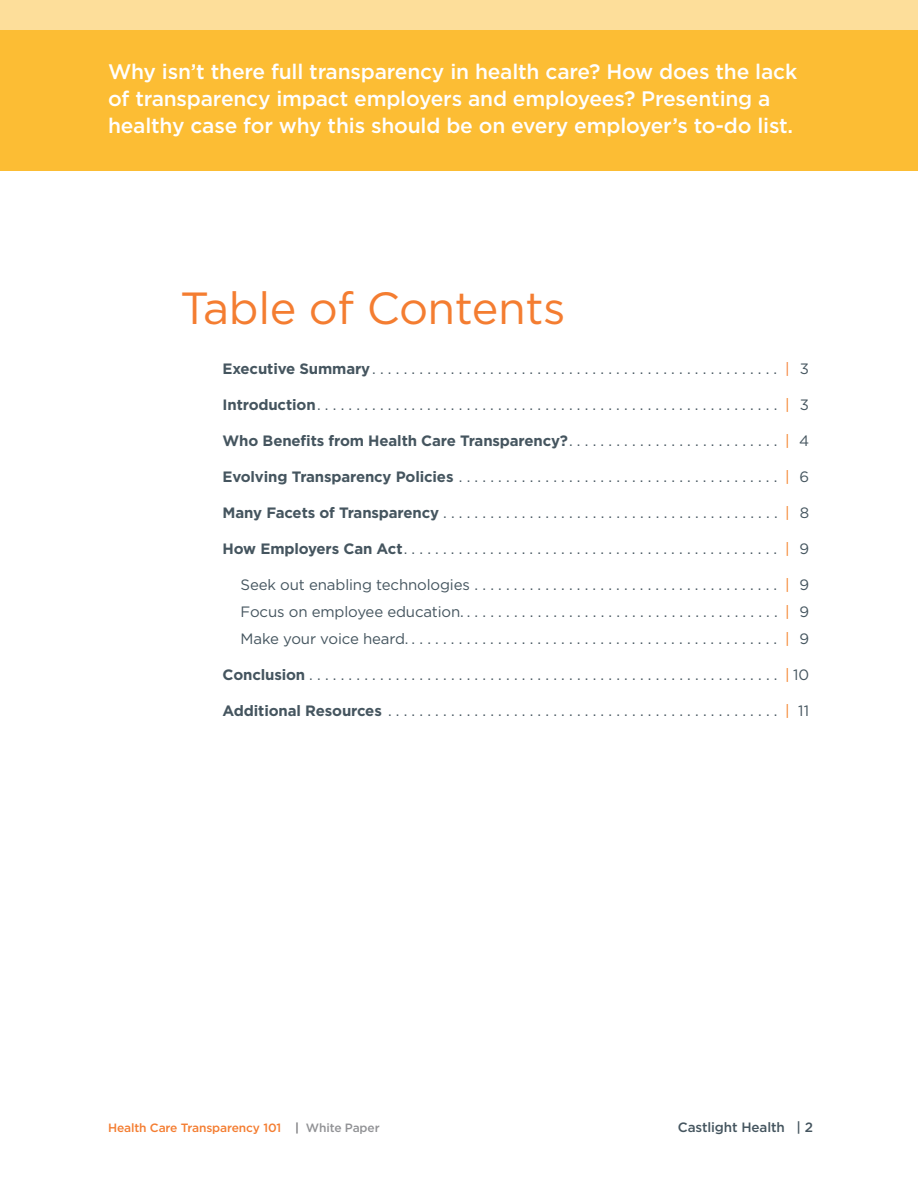
<style>
.page{position:relative;width:918px;height:1188px;background:#fff}
.page>*{position:absolute;margin:0;border:0;box-sizing:border-box;transform-origin:0 0}
.t1{font:45px "Gotham";letter-spacing:-.01em;color:#f47d31}
.t2{font:500 21px/27px "Gotham";letter-spacing:-.01em;color:#fff}
.t3{font:15px/27px "Gotham";letter-spacing:-.01em;color:#45555f;text-align:justify}
.t4{font:700 15px "Gotham";letter-spacing:-.01em;color:#45555f}
.t5{font:500 13.5px "Gotham";letter-spacing:-.01em;color:#45555f}
.t6{font:500 12px "Gotham";letter-spacing:-.01em;color:#f47d31}
.s1{font-weight:700}
.s2{color:#f47d31}
.s3{color:#f48026}
.s4{font-weight:400}
.s5{font-weight:400;color:#f48026}
.s6{color:#6c6d70}
.s7{color:#919295}
</style>
<div class="page">
<div style="left:0;top:0;width:918px;height:171px;background:#fdde9a"></div>
<div style="left:0;top:31px;width:918px;height:140px;background:#fcbd34"></div>
<h2 class="t2" style="left:108px;top:58px;width:691px">Why isn’t there full transparency in health care? How does the lack of transparency impact employers and employees? Presenting a healthy case for why this should be on every employer’s to-do list.</h2>
<h1 class="t1" style="left:180px;top:283px;width:387px">Table of Contents</h1>
<p class="t3" style="left:223px;top:355px;width:588px"><span class="s1">Executive Summary</span> .................................................... <span class="s2">|</span> 3</p>
<p class="t3" style="left:223px;top:391px;width:588px"><span class="s1">Introduction</span> ........................................................... <span class="s3">|</span> 3</p>
<p class="t4" style="left:223px;top:432px;width:588px">Who Benefits from Health Care Transparency? <span class="s4">. . . . . . . . . . . . . . . . . . . . . . . . . . .</span> <span class="s5">|</span> <span class="s4">4</span></p>
<p class="t3" style="left:223px;top:463px;width:588px"><span class="s1">Evolving Transparency Policies</span> ......................................... <span class="s3">|</span> 6</p>
<p class="t3" style="left:223px;top:499px;width:588px"><span class="s1">Many Facets of Transparency</span> ........................................... <span class="s3">|</span> 8</p>
<p class="t3" style="left:223px;top:535px;width:588px"><span class="s1">How Employers Can Act</span> ................................................ <span class="s3">|</span> 9</p>
<p class="t3" style="left:241px;top:571px;width:570px">Seek out enabling technologies ....................................... <span class="s3">|</span> 9<br>Focus on employee education. ........................................ <span class="s3">|</span> 9<br>Make your voice heard. ............................................... <span class="s3">|</span> 9</p>
<p class="t3" style="left:223px;top:661px;width:588px"><span class="s1">Conclusion</span> ............................................................ <span class="s3">|</span>10</p>
<p class="t3" style="left:223px;top:697px;width:588px"><span class="s1">Additional Resources</span> .................................................. <span class="s3">|</span> 11</p>
<p class="t6" style="left:108px;top:1120px;width:273px">Health Care Transparency 101 <span class="s6">|</span> <span class="s7">White Paper</span></p>
<p class="t5" style="left:678px;top:1119px;width:137px">Castlight Health | 2</p>
</div>
